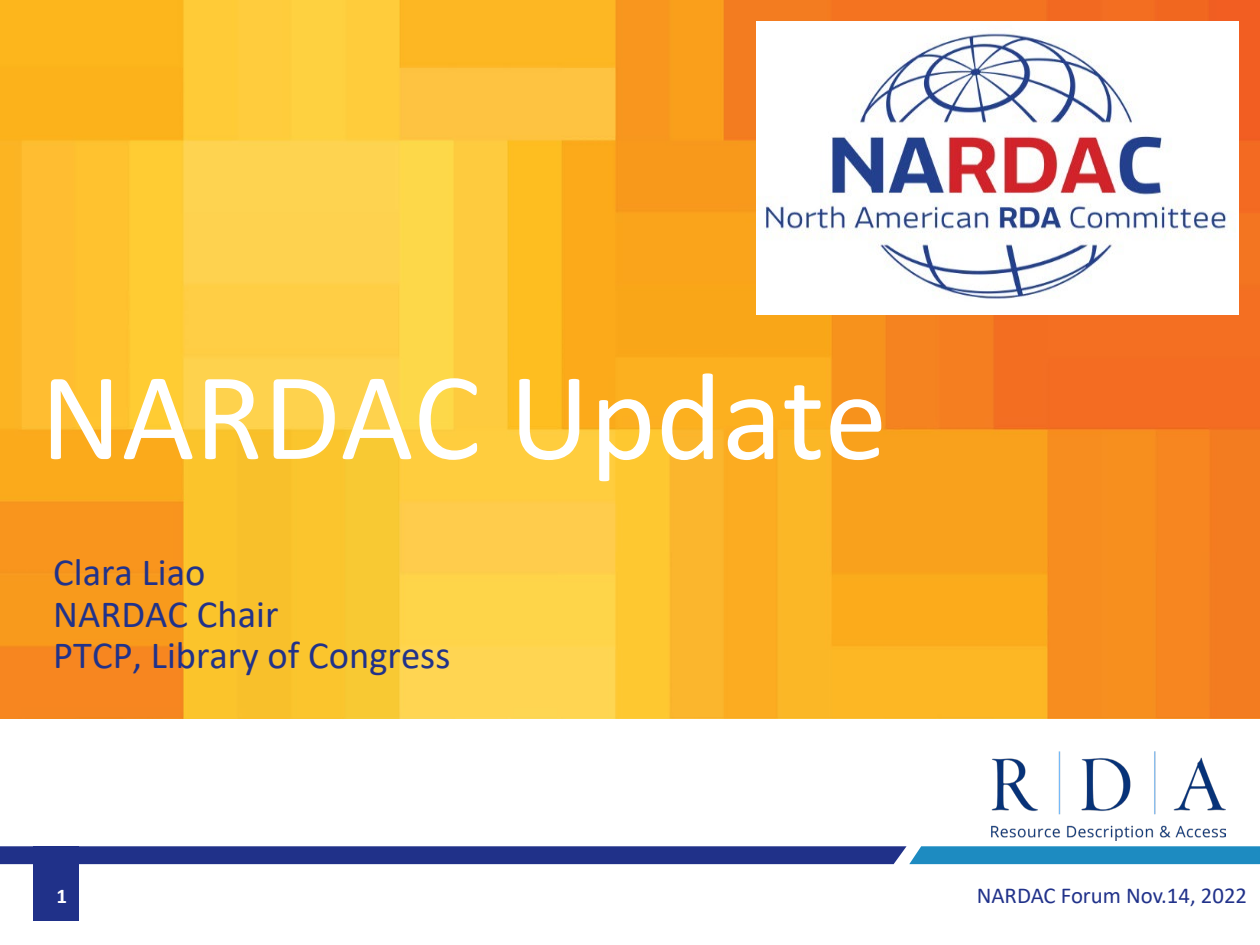
<style>
.page{position:relative;width:1260px;height:945px;background:#fff}
.page>*{position:absolute;margin:0;border:0;box-sizing:border-box;transform-origin:0 0}
.t1{font:126px "Calibri";color:#fff}
.t2{font:38.5px "Calibri";color:#21328a}
.t3{font:22.75px "Calibri";color:#21328a}
.t4{font:700 21px "Calibri";color:#fff}
</style>
<div class="page">
<svg style="left:0;top:846px;width:1260px;height:18px"></svg>
<div style="left:33px;top:846px;width:46px;height:75px;background:#203189"></div>
<img style="left:991px;top:751px;width:235px;height:90px">
<img style="left:0;top:0;width:1260px;height:719px">
<img style="left:756px;top:21px;width:483px;height:294px">
<h2 class="t1" style="left:40px;top:330px;width:849px">NARDAC Update</h2>
<p class="t2" style="left:53px;top:546px;width:154px">Clara Liao</p>
<p class="t2" style="left:53px;top:587px;width:227px">NARDAC Chair</p>
<p class="t2" style="left:53px;top:629px;width:399px">PTCP, Library of Congress</p>
<p class="t4" style="left:57px;top:881px;width:12px">1</p>
<p class="t3" style="left:977px;top:880px;width:272px">NARDAC Forum Nov.14, 2022</p>
</div>
